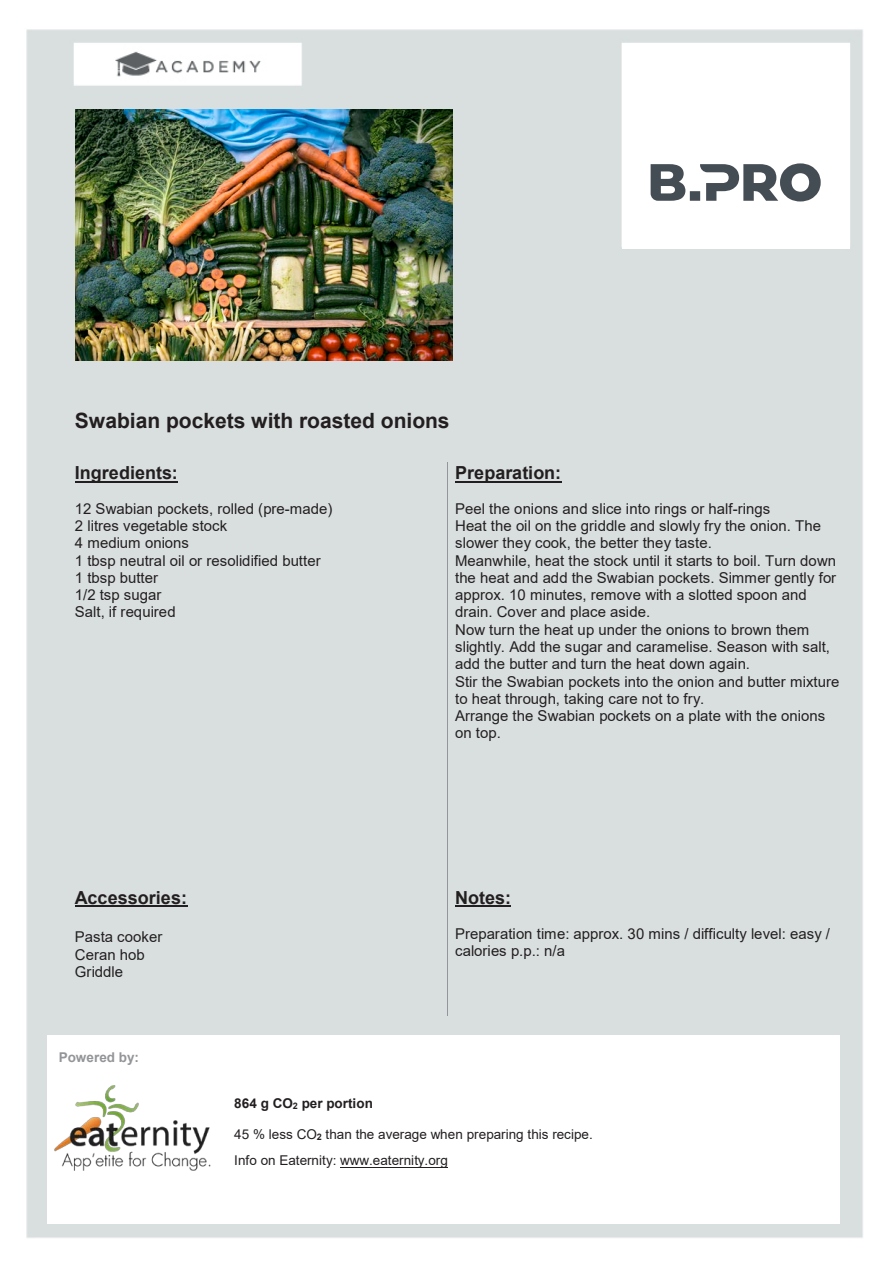
<style>
.page{position:relative;width:893px;height:1263px;background:#fff}
.page>*{position:absolute;margin:0;border:0;box-sizing:border-box;transform-origin:0 0}
.t1{font:700 21px "Arial";color:#231f20}
.t2{font:700 18px "Arial";color:#231f20}
.t3{font:15px/17.2px "Arial";color:#231f20}
.t4{font:13.5px/26.2px "Arial";color:#231f20}
.t5{font:700 13.5px "Arial";color:#231f20}
.t6{font:700 13.5px "Arial";letter-spacing:.005em;color:#939598}
</style>
<div class="page">
<div style="left:26px;top:29px;width:837px;height:1209px;background:#d9dfdf"></div>
<div style="left:48px;top:1035px;width:792px;height:189px;background:#fff"></div>
<img style="left:76px;top:109px;width:376px;height:251px">
<img style="left:54px;top:1086px;width:157px;height:84px">
<hr style="left:75px;top:481px;width:103px;height:2px;background:#231f20">
<hr style="left:455px;top:481px;width:106px;height:2px;background:#231f20">
<hr style="left:447px;top:462px;width:1px;height:425px;background:#939598">
<hr style="left:75px;top:905px;width:112px;height:2px;background:#231f20">
<hr style="left:455px;top:905px;width:56px;height:2px;background:#231f20">
<hr style="left:447px;top:887px;width:1px;height:128px;background:#939598">
<hr style="left:340px;top:1167px;width:108px;height:1px;background:#231f20">
<div style="left:622px;top:44px;width:227px;height:204px;background:#fff"></div>
<svg style="left:651px;top:163px;width:170px;height:38px"></svg>
<p class="t1" style="left:75px;top:406px;width:376px">Swabian pockets with roasted onions</p>
<p class="t2" style="left:75px;top:460px;width:104px">Ingredients:</p>
<p class="t3" style="left:75px;top:500px;width:259px">12 Swabian pockets, rolled (pre-made)<br>2 litres vegetable stock<br>4 medium onions<br>1 tbsp neutral oil or resolidified butter<br>1 tbsp butter<br>1/2 tsp sugar<br>Salt, if required</p>
<p class="t2" style="left:455px;top:460px;width:108px">Preparation:</p>
<p class="t3" style="left:455px;top:500px;width:386px">Peel the onions and slice into rings or half-rings<br>Heat the oil on the griddle and slowly fry the onion. The slower they cook, the better they taste.<br>Meanwhile, heat the stock until it starts to boil. Turn down the heat and add the Swabian pockets. Simmer gently for approx. 10 minutes, remove with a slotted spoon and drain. Cover and place aside.<br>Now turn the heat up under the onions to brown them slightly. Add the sugar and caramelise. Season with salt, add the butter and turn the heat down again.<br>Stir the Swabian pockets into the onion and butter mixture to heat through, taking care not to fry.<br>Arrange the Swabian pockets on a plate with the onions on top.</p>
<p class="t2" style="left:75px;top:884px;width:114px">Accessories:</p>
<p class="t3" style="left:75px;top:928px;width:89px">Pasta cooker<br>Ceran hob<br>Griddle</p>
<p class="t6" style="left:59px;top:1047px;width:82px">Powered by:</p>
<p class="t2" style="left:455px;top:884px;width:58px">Notes:</p>
<p class="t3" style="left:455px;top:925px;width:376px">Preparation time: approx. 30 mins / difficulty level: easy / calories p.p.: n/a</p>
<p class="t5" style="left:234px;top:1094px;width:140px">864 g CO<sub>2</sub> per portion</p>
<p class="t4" style="left:234px;top:1121px;width:360px">45 % less CO<sub>2</sub> than the average when preparing this recipe.<br>Info on Eaternity: www.eaternity.org</p>
</div>
